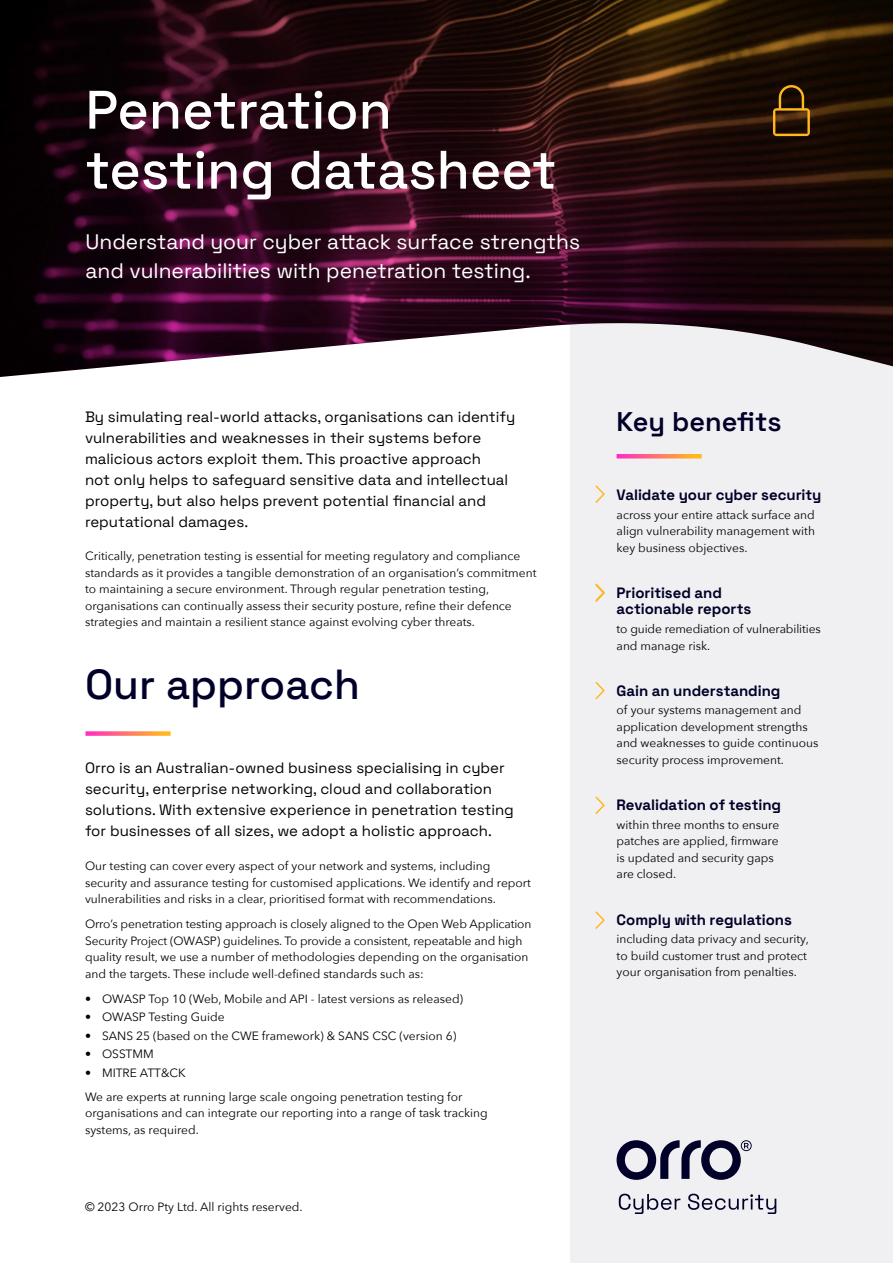
<style>
.page{position:relative;width:893px;height:1263px;background:#fff}
.page>*{position:absolute;margin:0;border:0;box-sizing:border-box;transform-origin:0 0}
.t1{font:500 54px/60px "Space Grotesk";color:#fff}
.t2{font:500 42px "Space Grotesk";color:#000029}
.t3{font:600 27px "Space Grotesk";color:#000029}
.t4{font:21px/28.5px "Space Grotesk";color:#fff}
.t5{font:15px/21px "Space Grotesk";color:#000}
.t6{font:700 15px/16.5px "Space Grotesk";letter-spacing:-.005em;color:#000029}
.t7{font:12px/16.5px "Avenir Next";color:#000}
</style>
<div class="page">
<div style="left:570px;top:322px;width:323px;height:941px;background:#f0f0f2"></div>
<img style="left:0;top:0;width:893px;height:377px">
<svg style="left:617px;top:1140px;width:135px;height:40px"></svg>
<svg style="left:619px;top:1194px;width:61px;height:20px"></svg>
<svg style="left:688px;top:1194px;width:88px;height:20px"></svg>
<svg style="left:773px;top:85px;width:37px;height:51px;background:#53360b"></svg>
<svg style="left:617px;top:454px;width:85px;height:4px"></svg>
<svg style="left:86px;top:731px;width:85px;height:5px"></svg>
<svg style="left:595px;top:485px;width:10px;height:18px"></svg>
<svg style="left:595px;top:681px;width:10px;height:19px"></svg>
<svg style="left:595px;top:796px;width:10px;height:19px"></svg>
<svg style="left:595px;top:911px;width:10px;height:18px"></svg>
<svg style="left:595px;top:583px;width:10px;height:19px"></svg>
<h1 class="t1" style="left:86px;top:77px;width:473px">Penetration testing datasheet</h1>
<h3 class="t4" style="left:86px;top:226px;width:496px">Understand your cyber attack surface strengths and vulnerabilities with penetration testing.</h3>
<p class="t5" style="left:85px;top:405px;width:432px">By simulating real-world attacks, organisations can identify vulnerabilities and weaknesses in their systems before malicious actors exploit them. This proactive approach<br>not only helps to safeguard sensitive data and intellectual property, but also helps prevent potential financial and reputational damages.</p>
<p class="t7" style="left:85px;top:547px;width:453px">Critically, penetration testing is essential for meeting regulatory and compliance standards as it provides a tangible demonstration of an organisation’s commitment to maintaining a secure environment. Through regular penetration testing, organisations can continually assess their security posture, refine their defence strategies and maintain a resilient stance against evolving cyber threats.</p>
<h2 class="t2" style="left:85px;top:654px;width:276px">Our approach</h2>
<p class="t5" style="left:85px;top:757px;width:430px">Orro is an Australian-owned business specialising in cyber security, enterprise networking, cloud and collaboration solutions. With extensive experience in penetration testing for businesses of all sizes, we adopt a holistic approach.</p>
<p class="t7" style="left:85px;top:857px;width:447px">Our testing can cover every aspect of your network and systems, including security and assurance testing for customised applications. We identify and report vulnerabilities and risks in a clear, prioritised format with recommendations.</p>
<p class="t7" style="left:85px;top:915px;width:448px">Orro’s penetration testing approach is closely aligned to the Open Web Application Security Project (OWASP) guidelines. To provide a consistent, repeatable and high quality result, we use a number of methodologies depending on the organisation and the targets. These include well-defined standards such as:</p>
<p class="t7" style="left:85px;top:989px;width:380px">• OWASP Top 10 (Web, Mobile and API - latest versions as released)</p>
<p class="t7" style="left:85px;top:1008px;width:141px">• OWASP Testing Guide</p>
<p class="t7" style="left:85px;top:1027px;width:373px">• SANS 25 (based on the CWE framework) &amp; SANS CSC (version 6)</p>
<p class="t7" style="left:85px;top:1045px;width:70px">• OSSTMM</p>
<p class="t7" style="left:85px;top:1060px;width:379px;line-height:23.7px">• MITRE ATT&amp;CK<br>We are experts at running large scale ongoing penetration testing for</p>
<p class="t7" style="left:85px;top:1104px;width:404px">organisations and can integrate our reporting into a range of task tracking systems, as required.</p>
<p class="t7" style="left:85px;top:1198px;width:219px">© 2023 Orro Pty Ltd. All rights reserved.</p>
<h3 class="t3" style="left:617px;top:401px;width:166px">Key benefits</h3>
<p class="t6" style="left:617px;top:486px;width:206px">Validate your cyber security</p>
<p class="t7" style="left:617px;top:506px;width:200px;text-align:justify">across your entire attack surface and align vulnerability management with key business objectives.</p>
<p class="t6" style="left:617px;top:584px;width:136px">Prioritised and actionable reports</p>
<p class="t7" style="left:617px;top:620px;width:206px">to guide remediation of vulnerabilities and manage risk.</p>
<p class="t6" style="left:617px;top:681px;width:165px">Gain an understanding</p>
<p class="t7" style="left:617px;top:701px;width:203px">of your systems management and application development strengths and weaknesses to guide continuous security process improvement.</p>
<p class="t6" style="left:617px;top:796px;width:166px">Revalidation of testing</p>
<p class="t7" style="left:617px;top:816px;width:164px">within three months to ensure patches are applied, firmware is updated and security gaps are closed.</p>
<p class="t6" style="left:617px;top:910px;width:177px">Comply with regulations</p>
<p class="t7" style="left:617px;top:930px;width:194px">including data privacy and security, to build customer trust and protect your organisation from penalties.</p>
</div>
